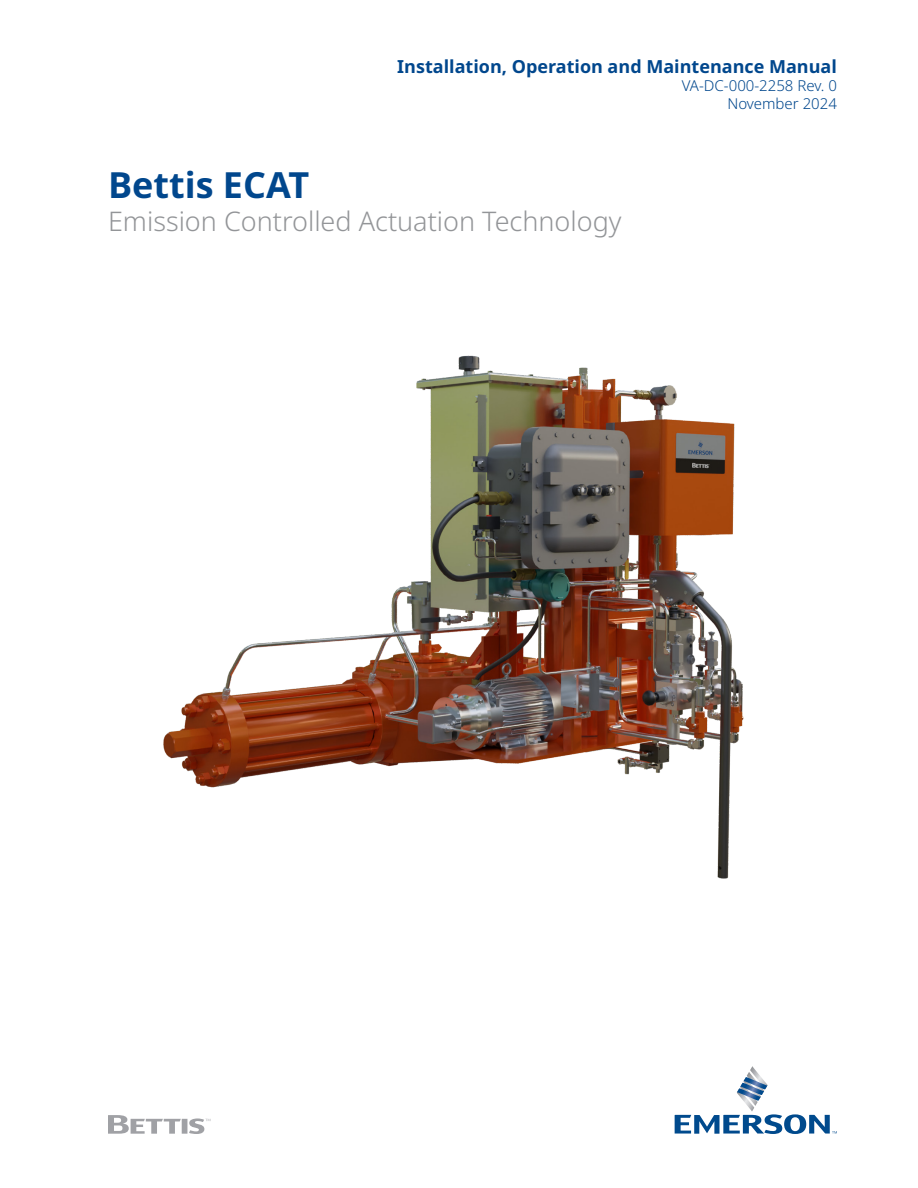
<style>
.page{position:relative;width:918px;height:1188px;background:#fff}
.page>*{position:absolute;margin:0;border:0;box-sizing:border-box;transform-origin:0 0}
._07_FP_Manual_title{font:700 36px "Noto Sans";color:#01478d}
._07_FP_Sub_Title{font:300 27px "Noto Sans";color:#939598}
._07_FP_Document_type_right_aligned{font:700 18px "Noto Sans";color:#01478d}
._07_FP_Document_number{font:300 15px "Noto Sans";color:#01478d}
</style>
<div class="page">
<svg style="left:675px;top:1066px;width:162px;height:68px"></svg>
<img style="left:163px;top:355px;width:581px;height:524px">
<svg style="left:108px;top:1115px;width:102px;height:19px"></svg>
<p class="_07_FP_Document_type_right_aligned" style="left:397px;top:57px;width:441px">Installation, Operation and Maintenance Manual</p>
<p class="_07_FP_Document_number" style="left:682px;top:77px;width:157px">VA-DC-000-2258 Rev. 0</p>
<p class="_07_FP_Document_number" style="left:727px;top:95px;width:111px">November 2024</p>
<p class="_07_FP_Manual_title" style="left:108px;top:165px;width:203px">Bettis ECAT</p>
<p class="_07_FP_Sub_Title" style="left:108px;top:206px;width:515px">Emission Controlled Actuation Technology</p>
</div>
